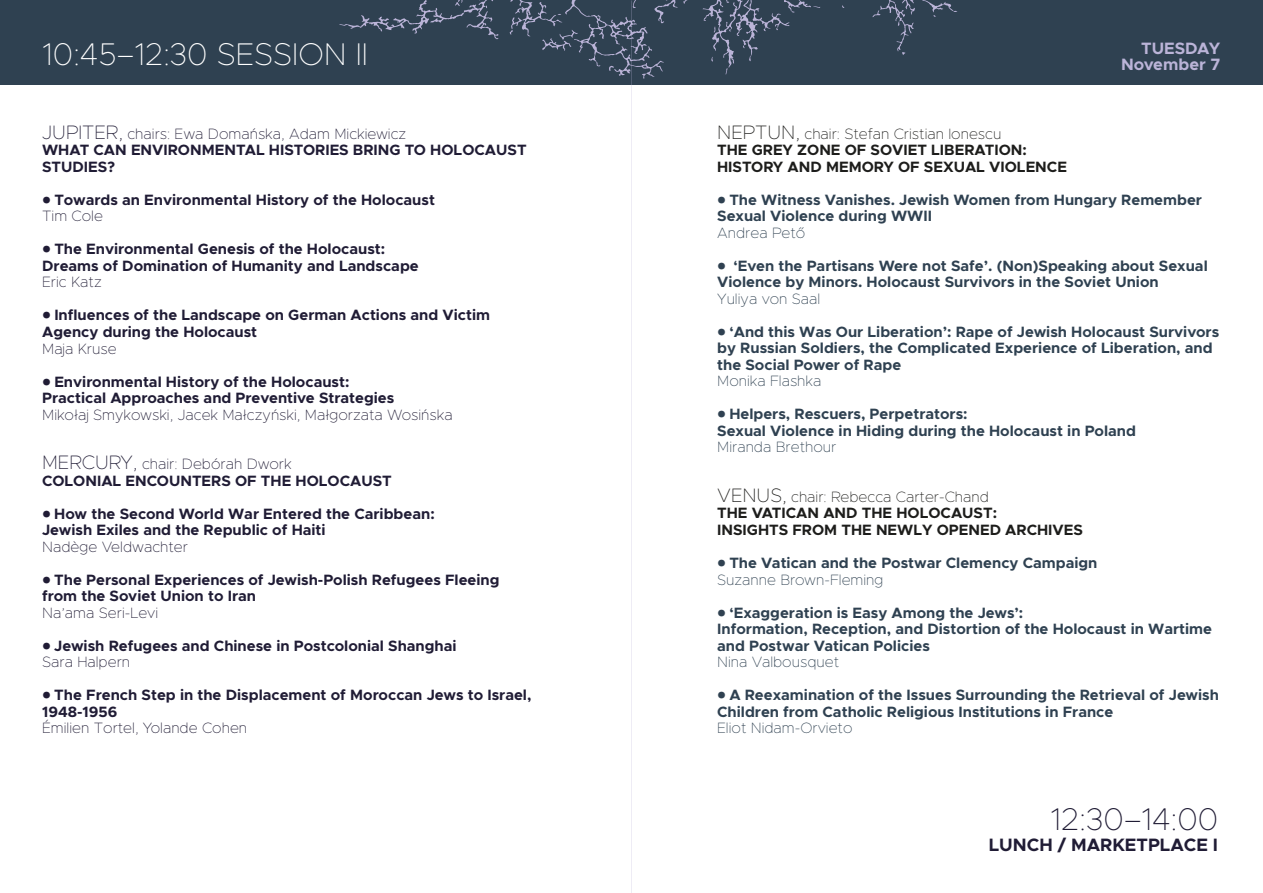
<style>
.page{position:relative;width:1263px;height:893px;background:#fff}
.page>*{position:absolute;margin:0;border:0;box-sizing:border-box;transform-origin:0 0}
.t1{font:100 31.5px "Metropolis";color:#fff}
.t2{font:100 31.5px "Metropolis";color:#201c35}
.t3{font:700 18px "Metropolis";color:#201c35}
.t4{font:700 16.5px/16.5px "Metropolis";color:#bbb4d8;text-align:right}
.t5{font:700 15px/16.5px "Metropolis";color:#201c35}
.t6{font:700 15px/16.5px "Metropolis";color:#2f4151}
.t7{font:700 15px/16.5px "Metropolis";color:#1d1d1b}
.t8{font:100 15px "Metropolis";color:#201c35}
.t9{font:100 15px "Metropolis";color:#2f4151}
.s1{font-weight:100;font-size:19.5px}
.s2{font-weight:100}
.s3{font-family:"Source Code Variable";font-weight:400}
</style>
<div class="page">
<div style="left:0;top:0;width:1263px;height:85px;background:#2f4151"></div>
<svg style="left:339px;top:0;width:618px;height:79px"></svg>
<h1 class="t1" style="left:43px;top:34px;width:327px">10:45–12:30 SESSION II</h1>
<p class="t4" style="left:1121px;top:40px;width:101px">TUESDAY<br>November 7</p>
<p class="t5" style="left:42px;top:126px;width:486px"><span class="s1">JUPITER,</span> <span class="s2">chairs: Ewa Domańska, Adam Mickiewicz<br></span>WHAT CAN ENVIRONMENTAL HISTORIES BRING TO HOLOCAUST<br>STUDIES?</p>
<p class="t5" style="left:42px;top:192px;width:394px"><span class="s3">●</span> Towards an Environmental History of the Holocaust<br><span class="s2">Tim Cole</span></p>
<p class="t5" style="left:42px;top:241px;width:378px"><span class="s3">●</span> The Environmental Genesis of the Holocaust:<br>Dreams of Domination of Humanity and Landscape</p>
<p class="t8" style="left:42px;top:273px;width:61px">Eric Katz</p>
<p class="t5" style="left:42px;top:307px;width:449px"><span class="s3">●</span> Influences of the Landscape on German Actions and Victim<br>Agency during the Holocaust</p>
<p class="t8" style="left:42px;top:339px;width:76px">Maja Kruse</p>
<p class="t5" style="left:42px;top:373px;width:354px"><span class="s3">●</span> Environmental History of the Holocaust:<br>Practical Approaches and Preventive Strategies</p>
<p class="t8" style="left:42px;top:405px;width:412px">Mikołaj Smykowski, Jacek Małczyński, Małgorzata Wosińska</p>
<p class="t5" style="left:42px;top:456px;width:351px"><span class="s1">MERCURY,</span> <span class="s2">chair: Debórah Dwork<br></span>COLONIAL ENCOUNTERS OF THE HOLOCAUST</p>
<p class="t5" style="left:42px;top:505px;width:394px"><span class="s3">●</span> How the Second World War Entered the Caribbean:<br>Jewish Exiles and the Republic of Haiti</p>
<p class="t8" style="left:42px;top:537px;width:147px">Nadège Veldwachter</p>
<p class="t5" style="left:42px;top:571px;width:459px"><span class="s3">●</span> The Personal Experiences of Jewish-Polish Refugees Fleeing from the Soviet Union to Iran</p>
<p class="t8" style="left:42px;top:603px;width:118px">Na’ama Seri-Levi</p>
<p class="t5" style="left:42px;top:637px;width:416px"><span class="s3">●</span> Jewish Refugees and Chinese in Postcolonial Shanghai<br><span class="s2">Sara Halpern</span></p>
<p class="t5" style="left:42px;top:687px;width:491px"><span class="s3">●</span> The French Step in the Displacement of Moroccan Jews to Israel,<br>1948-1956</p>
<p class="t8" style="left:42px;top:718px;width:207px">Émilien Tortel, Yolande Cohen</p>
<p class="t7" style="left:717px;top:126px;width:351px"><span class="s1">NEPTUN,</span> <span class="s2">chair: Stefan Cristian Ionescu<br></span>THE GREY ZONE OF SOVIET LIBERATION:<br>HISTORY AND MEMORY OF SEXUAL VIOLENCE</p>
<p class="t6" style="left:717px;top:192px;width:486px"><span class="s3">●</span> The Witness Vanishes. Jewish Women from Hungary Remember<br>Sexual Violence during WWII</p>
<p class="t9" style="left:717px;top:223px;width:90px">Andrea Pető</p>
<p class="t6" style="left:717px;top:258px;width:492px"><span class="s3">●</span> ‘Even the Partisans Were not Safe’. (Non)Speaking about Sexual<br>Violence by Minors. Holocaust Survivors in the Soviet Union</p>
<p class="t9" style="left:717px;top:289px;width:105px">Yuliya von Saal</p>
<p class="t6" style="left:717px;top:324px;width:504px"><span class="s3">●</span> ‘And this Was Our Liberation’: Rape of Jewish Holocaust Survivors by Russian Soldiers, the Complicated Experience of Liberation, and the Social Power of Rape</p>
<p class="t9" style="left:717px;top:372px;width:106px">Monika Flashka</p>
<p class="t6" style="left:717px;top:406px;width:420px"><span class="s3">●</span> Helpers, Rescuers, Perpetrators:<br>Sexual Violence in Hiding during the Holocaust in Poland</p>
<p class="t9" style="left:717px;top:438px;width:121px">Miranda Brethour</p>
<p class="t7" style="left:717px;top:489px;width:367px"><span class="s1">VENUS,</span> <span class="s2">chair: Rebecca Carter-Chand<br></span>THE VATICAN AND THE HOLOCAUST:<br>INSIGHTS FROM THE NEWLY OPENED ARCHIVES</p>
<p class="t6" style="left:717px;top:555px;width:382px"><span class="s3">●</span> The Vatican and the Postwar Clemency Campaign<br><span class="s2">Suzanne Brown-Fleming</span></p>
<p class="t6" style="left:717px;top:604px;width:496px"><span class="s3">●</span> ‘Exaggeration is Easy Among the Jews’:<br>Information, Reception, and Distortion of the Holocaust in Wartime and Postwar Vatican Policies</p>
<p class="t9" style="left:717px;top:652px;width:123px">Nina Valbousquet</p>
<p class="t6" style="left:717px;top:687px;width:503px"><span class="s3">●</span> A Reexamination of the Issues Surrounding the Retrieval of Jewish<br>Children from Catholic Religious Institutions in France</p>
<p class="t9" style="left:717px;top:718px;width:137px">Eliot Nidam-Orvieto</p>
<h1 class="t2" style="left:1051px;top:799px;width:169px">12:30–14:00</h1>
<p class="t3" style="left:989px;top:834px;width:231px">LUNCH / MARKETPLACE I</p>
</div>
